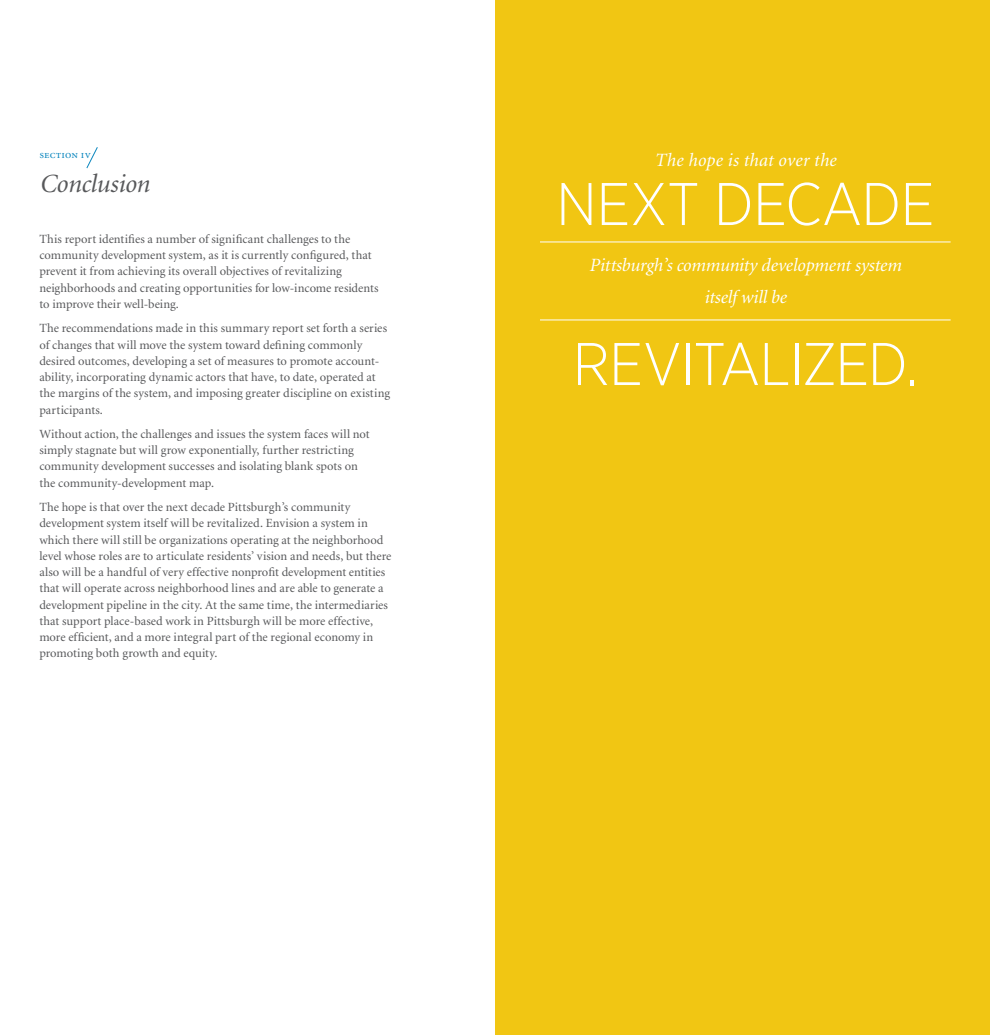
<style>
.page{position:relative;width:990px;height:1035px;background:#fff}
.page>*{position:absolute;margin:0;border:0;box-sizing:border-box;transform-origin:0 0}
.t1{font:300 60px "Gotham Narrow";letter-spacing:-.015em;color:#fff}
.t2{font:italic 26.25px "Minion";letter-spacing:-.01em;color:#57585a}
.t3{font:italic 18.75px/31.2px "Minion";letter-spacing:-.01em;color:#fff;text-align:center}
.t4{font:italic 18.75px "Minion";letter-spacing:.01em;color:#fff}
.t5{font:12.5px/16.2px "Minion";color:#57585a}
.t6{font:11.25px "Minion Regular SC";letter-spacing:.02em;color:#0a86be}
</style>
<div class="page">
<div style="left:495px;top:0;width:495px;height:1035px;background:#f1c613"></div>
<svg style="left:86px;top:147px;width:12px;height:22px"></svg>
<hr style="left:540px;top:242px;width:411px;height:1px;background:#fff">
<hr style="left:540px;top:320px;width:411px;height:1px;background:#fff">
<p class="t6" style="left:39px;top:149px;width:53px">section iv</p>
<h2 class="t2" style="left:39px;top:171px;width:112px">Conclusion</h2>
<p class="t5" style="left:39px;top:231px;width:341px">This report identifies a number of significant challenges to the community development system, as it is currently configured, that prevent it from achieving its overall objectives of revitalizing neighborhoods and creating opportunities for low-income residents to improve their well-being.</p>
<p class="t5" style="left:39px;top:321px;width:352px">The recommendations made in this summary report set forth a series of changes that will move the system toward defining commonly desired outcomes, developing a set of measures to promote account&shy;ability, incorporating dynamic actors that have, to date, operated at the margins of the system, and imposing greater discipline on existing participants.</p>
<p class="t5" style="left:39px;top:426px;width:332px">Without action, the challenges and issues the system faces will not simply stagnate but will grow exponentially, further restricting community development successes and isolating blank spots on the community-development map.</p>
<p class="t5" style="left:39px;top:499px;width:354px">The hope is that over the next decade Pittsburgh’s community development system itself will be revitalized. Envision a system in which there will still be organizations operating at the neighborhood level whose roles are to articulate residents’ vision and needs, but there also will be a handful of very effective nonprofit development entities that will operate across neighborhood lines and are able to generate a development pipeline in the city. At the same time, the intermediaries that support place-based work in Pittsburgh will be more effective, more efficient, and a more integral part of the regional economy in promoting both growth and equity.</p>
<h3 class="t4" style="left:654px;top:151px;width:183px">The hope is that over the</h3>
<h1 class="t1" style="left:556px;top:167px;width:380px">NEXT DECADE</h1>
<h3 class="t3" style="left:589px;top:250px;width:314px">Pittsburgh’s community development system itself will be</h3>
<h1 class="t1" style="left:573px;top:327px;width:347px">REVITALIZED.</h1>
</div>
